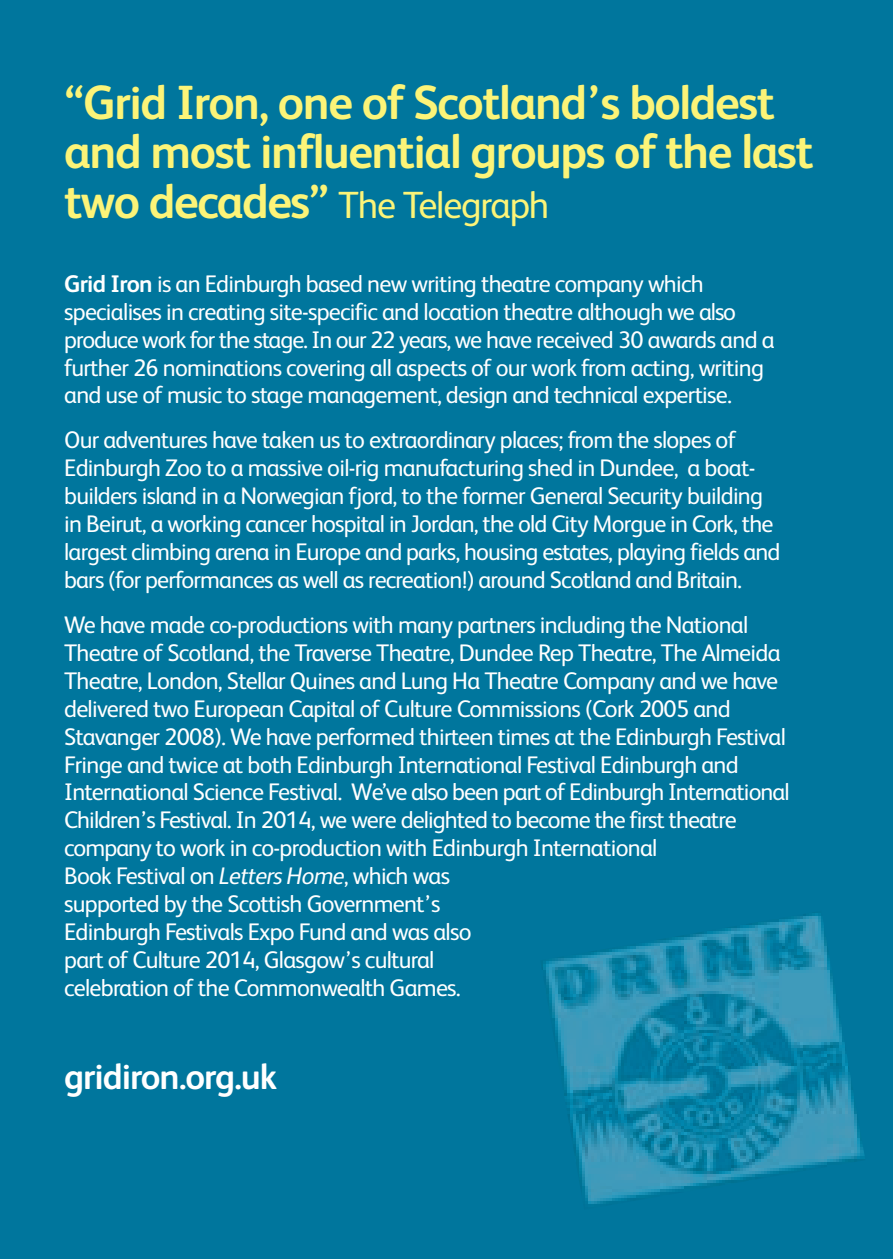
<style>
.page{position:relative;width:893px;height:1259px;background:#00769d}
.page>*{position:absolute;margin:0;border:0;box-sizing:border-box;transform-origin:0 0}
.t1{font:700 48px/49.5px "FS Albert";letter-spacing:-.03em;color:#fcf478}
.t2{font:38.1px "FS Albert";letter-spacing:-.03em;color:#fcf478}
.t3{font:700 36px "FS Albert";letter-spacing:-.03em;color:#fff}
.t4{font:24px/27.9px "FS Albert";letter-spacing:-.03em;color:#fff}
.s1{font-weight:700;font-size:48px}
.s2{font-weight:700}
.s3{font-style:italic}
</style>
<div class="page">
<img style="left:542px;top:913px;width:323px;height:291px">
<h1 class="t1" style="left:64px;top:83px;width:751px">“Grid Iron, one of Scotland’s boldest and most influential groups of the last</h1>
<h2 class="t2" style="left:64px;top:192px;width:487px"><span class="s1">two decades”</span> The Telegraph</h2>
<p class="t4" style="left:64px;top:272px;width:712px"><span class="s2">Grid Iron</span> is an Edinburgh based new writing theatre company which specialises in creating site-specific and location theatre although we also produce work for the stage. In our 22 years, we have received 30 awards and a further 26 nominations covering all aspects of our work from acting, writing and use of music to stage management, design and technical expertise.</p>
<p class="t4" style="left:64px;top:429px;width:718px">Our adventures have taken us to extraordinary places; from the slopes of Edinburgh Zoo to a massive oil-rig manufacturing shed in Dundee, a boat&shy;builders island in a Norwegian fjord, to the former General Security building in Beirut, a working cancer hospital in Jordan, the old City Morgue in Cork, the largest climbing arena in Europe and parks, housing estates, playing fields and bars (for performances as well as recreation!) around Scotland and Britain.</p>
<p class="t4" style="left:64px;top:613px;width:727px">We have made co-productions with many partners including the National Theatre of Scotland, the Traverse Theatre, Dundee Rep Theatre, The Almeida Theatre, London, Stellar Quines and Lung Ha Theatre Company and we have delivered two European Capital of Culture Commissions (Cork 2005 and Stavanger 2008). We have performed thirteen times at the Edinburgh Festival Fringe and twice at both Edinburgh International Festival Edinburgh and International Science Festival. We’ve also been part of Edinburgh International Children’s Festival. In 2014, we were delighted to become the first theatre company to work in co-production with Edinburgh International<br>Book Festival on <span class="s3">Letters Home</span>, which was<br>supported by the Scottish Government’s<br>Edinburgh Festivals Expo Fund and was also<br>part of Culture 2014, Glasgow’s cultural<br>celebration of the Commonwealth Games.</p>
<h3 class="t3" style="left:64px;top:1063px;width:215px">gridiron.org.uk</h3>
</div>
